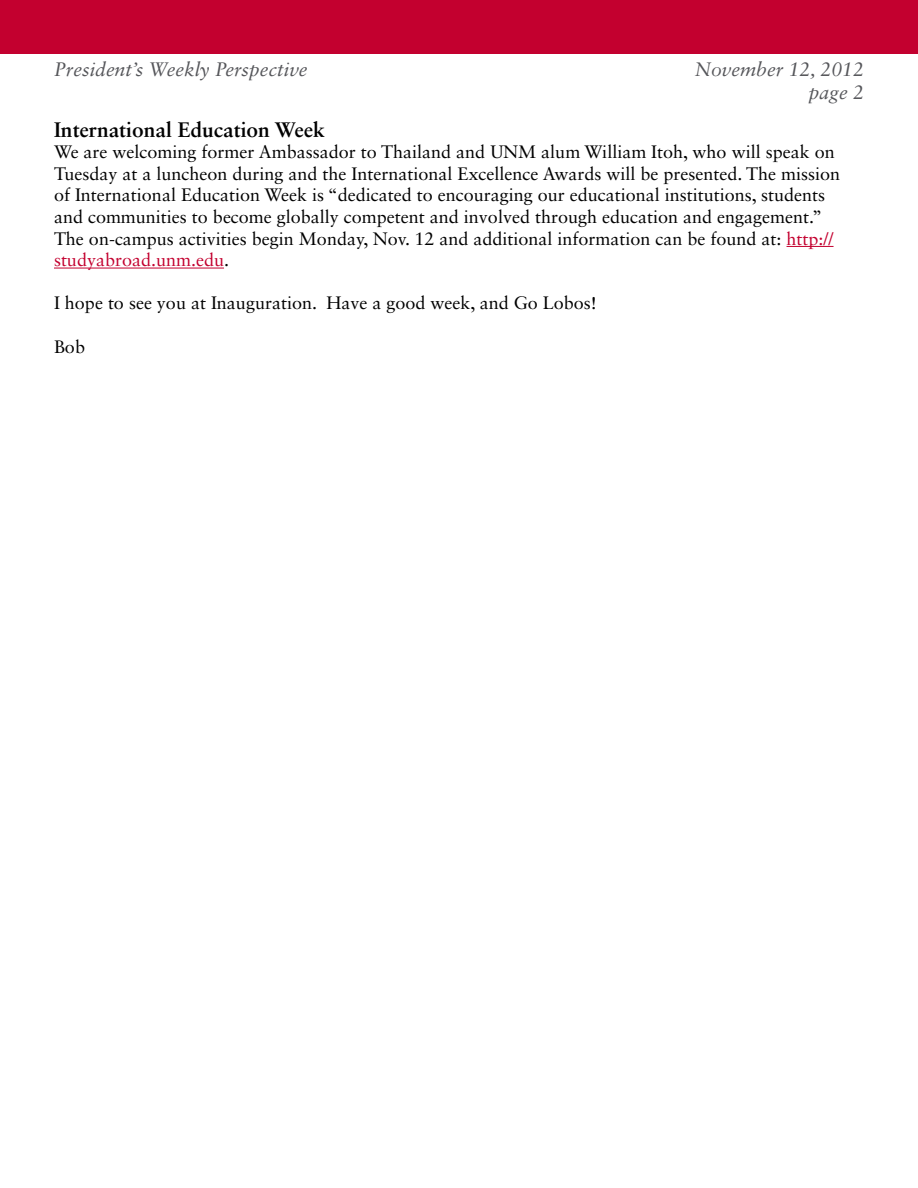
<style>
.page{position:relative;width:918px;height:1188px;background:#fff}
.page>*{position:absolute;margin:0;border:0;box-sizing:border-box;transform-origin:0 0}
.t1{font:700 21px "Sabon LT Std";color:#000}
.t2{font:italic 19.5px/23.4px "Sabon LT Std";color:#55565a;text-align:right}
.t3{font:18px/21.6px "Sabon LT Std";color:#000}
.s1{color:#c3002f}
</style>
<div class="page">
<hr style="left:787px;top:246px;width:47px;height:1px;background:#c3002f">
<hr style="left:54px;top:268px;width:170px;height:1px;background:#c3002f">
<div style="left:0;top:0;width:918px;height:53px;background:#c3002f"></div>
<p class="t2" style="left:54px;top:58px;width:255px">President’s Weekly Perspective</p>
<p class="t2" style="left:695px;top:58px;width:171px">November 12, 2012 page 2</p>
<p class="t1" style="left:54px;top:116px;width:272px">International Education Week</p>
<p class="t3" style="left:54px;top:141px;width:788px">We are welcoming former Ambassador to Thailand and UNM alum William Itoh, who will speak on Tuesday at a luncheon during and the International Excellence Awards will be presented. The mission of International Education Week is “dedicated to encouraging our educational institutions, students and communities to become globally competent and involved through education and engagement.” The on-campus activities begin Monday, Nov. 12 and additional information can be found at: <span class="s1">http:// studyabroad.unm.edu</span>.</p>
<p class="t3" style="left:54px;top:292px;width:544px">I hope to see you at Inauguration. Have a good week, and Go Lobos!</p>
<p class="t3" style="left:54px;top:335px;width:33px">Bob</p>
</div>
